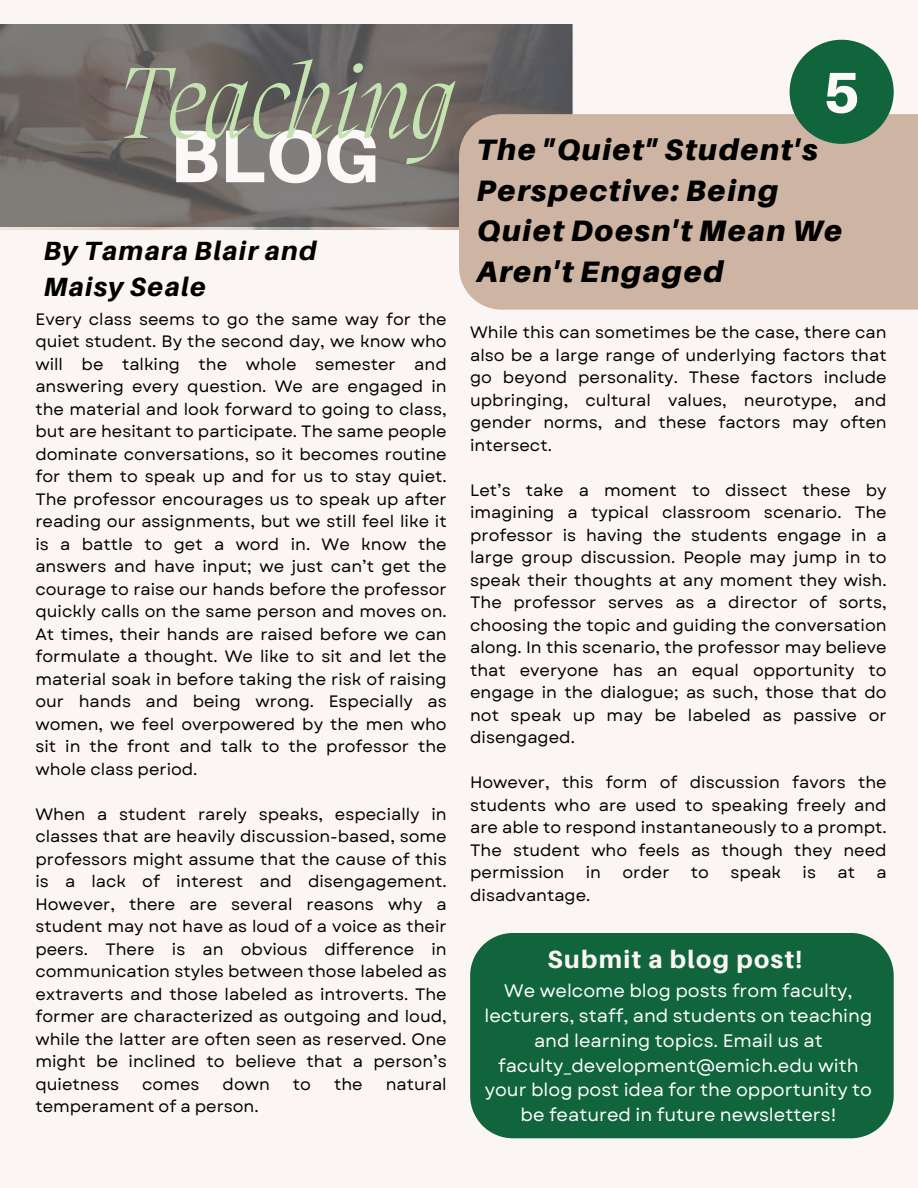
<style>
.page{position:relative;width:918px;height:1188px;background:#fbf6f3}
.page>*{position:absolute;margin:0;border:0;box-sizing:border-box;transform-origin:0 0}
.t1{font:italic 200 103.5px "Migra";color:#c5e3b1}
.t2{font:800 74.7px "Aileron";color:#fdf8f8}
.t3{font:800 57.6px "Aileron";color:#fdf8f8}
.t4{font:italic 900 29.55px/40.5px "Aileron";letter-spacing:.055em;color:#000}
.t5{font:italic 800 26.4px "Aileron";letter-spacing:.055em;color:#000}
.t6{font:800 24.9px "Aileron";letter-spacing:.055em;color:#fbf6f3}
.t7{font:18.15px/24.8px "Garet";color:#fff;text-align:center}
.t8{font:16.5px/22.5px "Garet";color:#000;text-align:justify}
</style>
<div class="page">
<svg style="left:0;top:24px;width:572px;height:203px;background:#716c6a"></svg>
<div style="left:470px;top:933px;width:424px;height:205px;background:#10653d"></div>
<div style="left:459px;top:114px;width:459px;height:196px;background:#ceb4a2"></div>
<div style="left:790px;top:40px;width:104px;height:104px;background:#10653d;border-radius:50%"></div>
<p class="t1" style="left:118px;top:54px;width:337px">Teaching</p>
<p class="t2" style="left:170px;top:110px;width:211px">BLOG</p>
<p class="t5" style="left:44px;top:235px;width:274px">By Tamara Blair and</p>
<p class="t5" style="left:44px;top:271px;width:164px">Maisy Seale</p>
<p class="t8" style="left:35px;top:308px;width:413px">Every class seems to go the same way for the quiet student. By the second day, we know who will be talking the whole semester and answering every question. We are engaged in the material and look forward to going to class, but are hesitant to participate. The same people dominate conversations, so it becomes routine for them to speak up and for us to stay quiet.<br>The professor encourages us to speak up after reading our assignments, but we still feel like it is a battle to get a word in. We know the answers and have input; we just can’t get the courage to raise our hands before the professor quickly calls on the same person and moves on.<br>At times, their hands are raised before we can formulate a thought. We like to sit and let the material soak in before taking the risk of raising our hands and being wrong. Especially as women, we feel overpowered by the men who sit in the front and talk to the professor the whole class period.</p>
<p class="t8" style="left:35px;top:803px;width:413px">When a student rarely speaks, especially in classes that are heavily discussion-based, some professors might assume that the cause of this is a lack of interest and disengagement.<br>However, there are several reasons why a student may not have as loud of a voice as their peers. There is an obvious difference in communication styles between those labeled as extraverts and those labeled as introverts. The former are characterized as outgoing and loud, while the latter are often seen as reserved. One might be inclined to believe that a person’s quietness</p>
<p class="t8" style="left:142px;top:1073px;width:59px">comes</p>
<p class="t8" style="left:223px;top:1073px;width:49px">down</p>
<p class="t8" style="left:293px;top:1073px;width:20px">to</p>
<p class="t8" style="left:334px;top:1073px;width:30px">the</p>
<p class="t8" style="left:386px;top:1073px;width:62px">natural</p>
<p class="t8" style="left:35px;top:1095px;width:225px">temperament of a person.</p>
<p class="t3" style="left:823px;top:57px;width:38px">5</p>
<p class="t4" style="left:477px;top:129px;width:367px">The "Quiet" Student's<br>Perspective: Being<br>Quiet Doesn't Mean We<br>Aren't Engaged</p>
<p class="t8" style="left:470px;top:321px;width:418px">While this can sometimes be the case, there can also be a large range of underlying factors that go beyond personality. These factors include upbringing, cultural values, neurotype, and gender norms, and these factors may often intersect.</p>
<p class="t8" style="left:470px;top:479px;width:418px">Let’s take a moment to dissect these by imagining a typical classroom scenario. The professor is having the students engage in a large group discussion. People may jump in to speak their thoughts at any moment they wish.<br>The professor serves as a director of sorts, choosing the topic and guiding the conversation along. In this scenario, the professor may believe that everyone has an equal opportunity to engage in the dialogue; as such, those that do not speak up may be labeled as passive or disengaged.</p>
<p class="t8" style="left:470px;top:771px;width:418px">However, this form of discussion favors the students who are used to speaking freely and are able to respond instantaneously to a prompt.<br>The student who feels as though they need permission</p>
<p class="t8" style="left:586px;top:861px;width:17px">in</p>
<p class="t8" style="left:623px;top:861px;width:49px">order</p>
<p class="t8" style="left:691px;top:861px;width:20px">to</p>
<p class="t8" style="left:731px;top:861px;width:52px">speak</p>
<p class="t8" style="left:803px;top:861px;width:15px">is</p>
<p class="t8" style="left:838px;top:861px;width:19px">at</p>
<p class="t8" style="left:876px;top:861px;width:12px">a</p>
<p class="t8" style="left:470px;top:884px;width:122px">disadvantage.</p>
<p class="t6" style="left:548px;top:944px;width:256px">Submit a blog post!</p>
<p class="t7" style="left:485px;top:979px;width:389px">We welcome blog posts from faculty, lecturers, staff, and students on teaching and learning topics. Email us at faculty_development@emich.edu with your blog post idea for the opportunity to be featured in future newsletters!</p>
</div>
